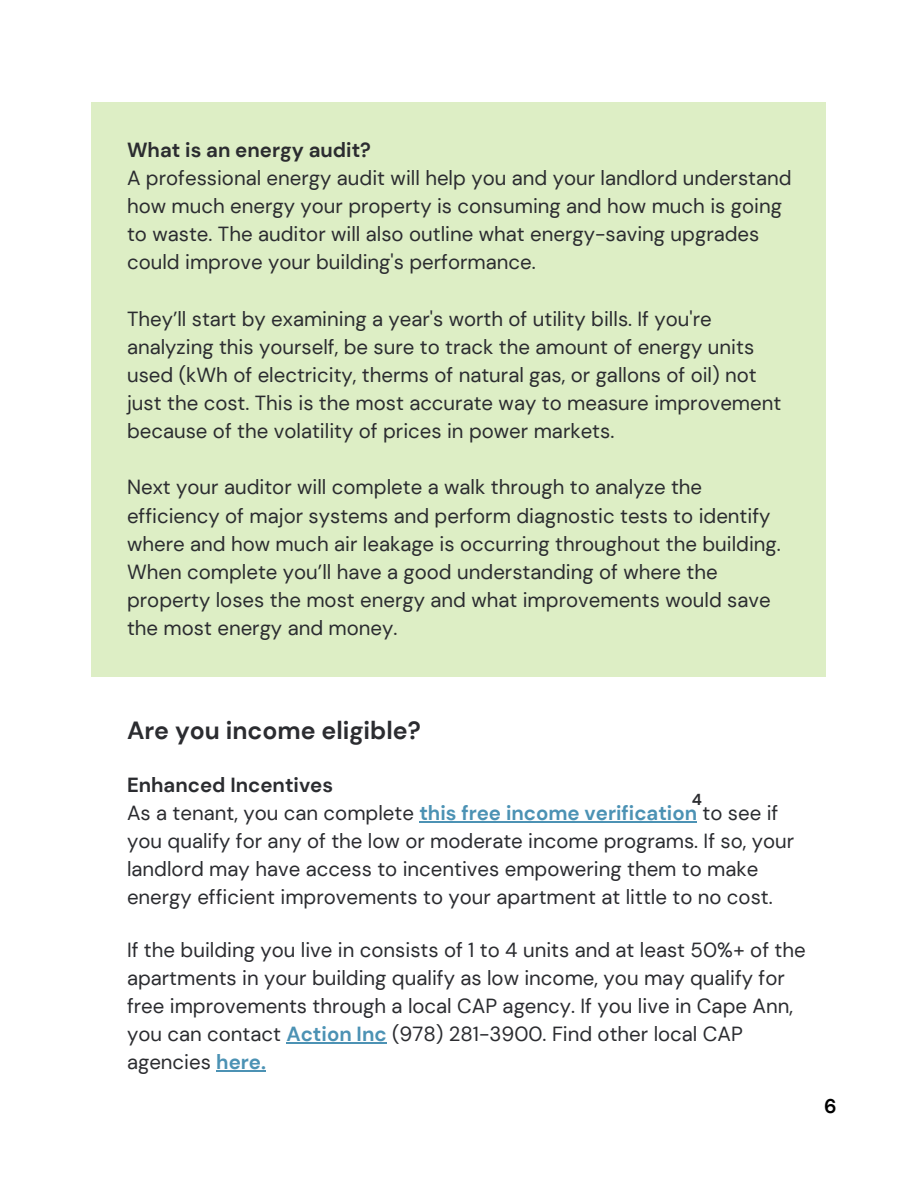
<style>
.page{position:relative;width:918px;height:1188px;background:#fff}
.page>*{position:absolute;margin:0;border:0;box-sizing:border-box;transform-origin:0 0}
.t1{font:700 24.9px "DM Sans";color:#2b2c30}
.t2{font:20.4px/28.2px "DM Sans";color:#2b2c30}
.t3{font:700 20.4px "DM Sans";color:#2b2c30}
.t4{font:700 19.8px "DM Sans";color:#000}
.t5{font:700 15.9px "DM Sans";color:#2b2c30}
.s1{font-weight:700;color:#4c92b4}
</style>
<div class="page">
<div style="left:92px;top:102px;width:734px;height:575px;background:#ddeec5"></div>
<hr style="left:419px;top:821px;width:42px;height:1px;background:#4c92b4">
<hr style="left:461px;top:821px;width:236px;height:1px;background:#4c92b4">
<hr style="left:286px;top:1042px;width:101px;height:1px;background:#4c92b4">
<hr style="left:216px;top:1070px;width:45px;height:1px;background:#4c92b4">
<p class="t3" style="left:127px;top:137px;width:246px">What is an energy audit?</p>
<p class="t2" style="left:127px;top:164px;width:666px">A professional energy audit will help you and your landlord understand how much energy your property is consuming and how much is going to waste. The auditor will also outline what energy-saving upgrades could improve your building's performance.</p>
<p class="t2" style="left:127px;top:305px;width:656px">They’ll start by examining a year's worth of utility bills. If you're analyzing this yourself, be sure to track the amount of energy units used (kWh of electricity, therms of natural gas, or gallons of oil) not just the cost. This is the most accurate way to measure improvement because of the volatility of prices in power markets.</p>
<p class="t2" style="left:127px;top:473px;width:655px">Next your auditor will complete a walk through to analyze the efficiency of major systems and perform diagnostic tests to identify where and how much air leakage is occurring throughout the building.<br>When complete you’ll have a good understanding of where the property loses the most energy and what improvements would save the most energy and money.</p>
<p class="t1" style="left:127px;top:714px;width:295px">Are you income eligible?</p>
<p class="t3" style="left:127px;top:772px;width:208px">Enhanced Incentives</p>
<p class="t2" style="left:127px;top:799px;width:669px">As a tenant, you can complete <span class="s1">this free income verification</span> to see if you qualify for any of the low or moderate income programs. If so, your landlord may have access to incentives empowering them to make energy efficient improvements to your apartment at little to no cost.</p>
<p class="t2" style="left:127px;top:936px;width:680px">If the building you live in consists of 1 to 4 units and at least 50%+ of the apartments in your building qualify as low income, you may qualify for free improvements through a local CAP agency. If you live in Cape Ann, you can contact <span class="s1">Action Inc</span> (978) 281-3900. Find other local CAP agencies <span class="s1">here.</span></p>
<p class="t5" style="left:692px;top:789px;width:12px">4</p>
<p class="t4" style="left:824px;top:1093px;width:14px">6</p>
</div>
